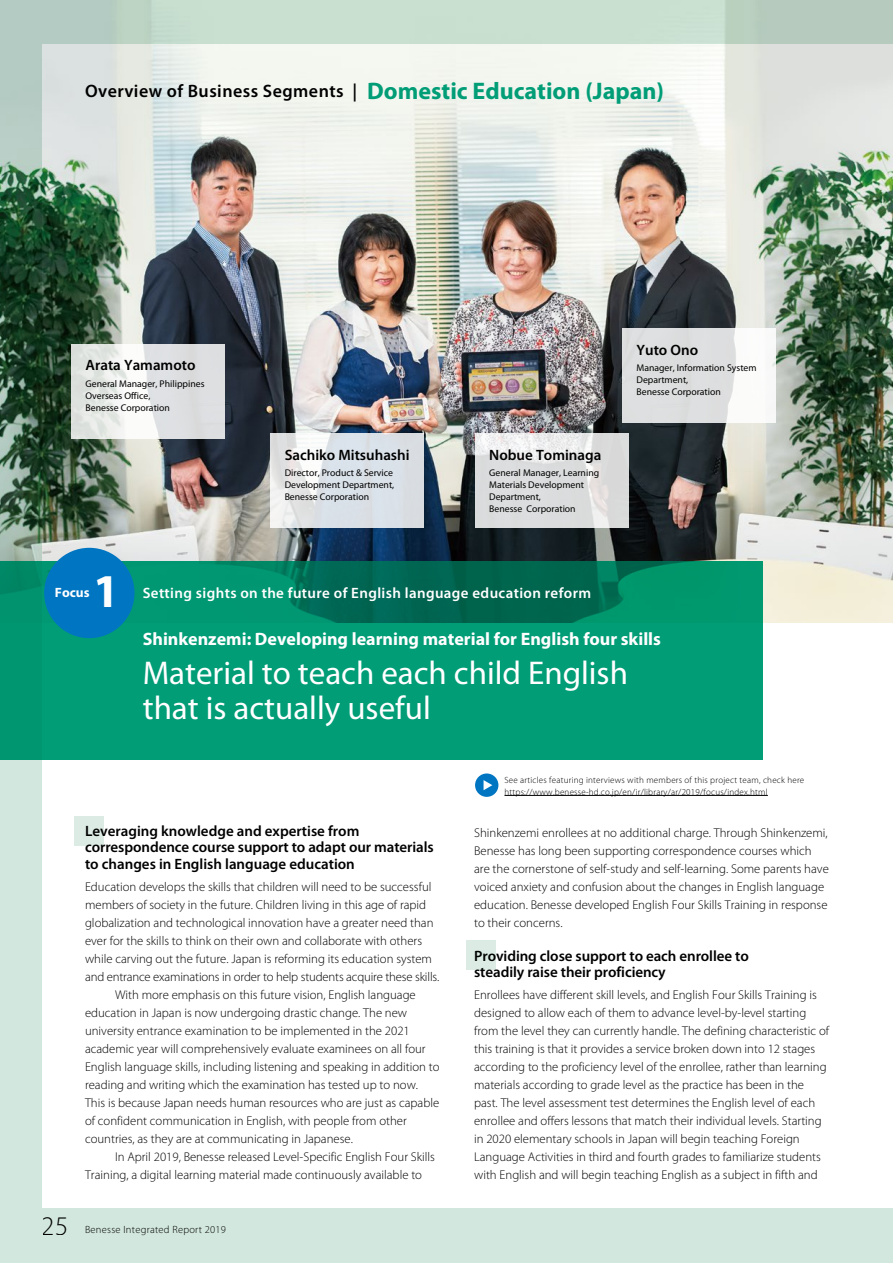
<style>
.page{position:relative;width:893px;height:1263px;background:#d2e7dd}
.page>*{position:absolute;margin:0;border:0;box-sizing:border-box;transform-origin:0 0}
.t1{font:700 47.25px "Myriad Pro";color:#fff}
.t2{font:33px/34.5px "Myriad Pro";color:#fff}
.t3{font:300 27px "Myriad Pro";color:#000}
.t4{font:700 18px "Myriad Pro";color:#fff}
.t5{font:600 18px "Myriad Pro";letter-spacing:.025em;color:#000}
.t6{font:600 15px/16.5px "Myriad Pro";color:#000}
.t7{font:600 15px "Myriad Pro";letter-spacing:.025em;color:#fff}
.t8{font:700 13.5px "Myriad Pro";color:#fff}
.t9{font:300 12.75px/18px "Myriad Pro";color:#000}
.t10{font:300 10.5px "Myriad Pro";letter-spacing:.025em;color:#000}
.t11{font:9.75px/12px "Myriad Pro";color:#000}
.t12{font:300 9px/12px "Myriad Pro";letter-spacing:.025em;color:#000}
.s1{font-weight:700;font-size:24px;color:#009d77}
</style>
<div class="page">
<div style="left:43px;top:44px;width:850px;height:1164px;background:#fff"></div>
<img style="left:0;top:0;width:893px;height:622px">
<svg style="left:475px;top:773px;width:23px;height:24px"></svg>
<hr style="left:504px;top:795px;width:264px;height:1px;background:#000">
<svg style="left:0;top:562px;width:763px;height:198px;background:#009470"></svg>
<div style="left:44px;top:548px;width:90px;height:90px;background:#0075c2;border-radius:50%"></div>
<div style="left:466px;top:941px;width:29px;height:29px;background:#dcece4"></div>
<div style="left:74px;top:816px;width:29px;height:29px;background:#dcece4"></div>
<svg style="left:270px;top:434px;width:154px;height:94px;background:#dfe3e8"></svg>
<svg style="left:475px;top:434px;width:154px;height:94px;background:#dfe0e0"></svg>
<svg style="left:622px;top:328px;width:154px;height:95px;fill:#dedfe0"></svg>
<svg style="left:71px;top:344px;width:154px;height:95px;fill:#dee1e2"></svg>
<h3 class="t5" style="left:85px;top:80px;width:580px">Overview of Business Segments | <span class="s1">Domestic Education (Japan)</span></h3>
<p class="t6" style="left:86px;top:357px;width:111px">Arata Yamamoto</p>
<p class="t11" style="left:86px;top:377px;width:120px">General Manager, Philippines<br>Overseas Office,<br>Benesse Corporation</p>
<p class="t6" style="left:285px;top:446px;width:126px">Sachiko Mitsuhashi</p>
<p class="t11" style="left:285px;top:467px;width:111px">Director, Product &amp; Service<br>Development Department,<br>Benesse Corporation</p>
<p class="t6" style="left:489px;top:446px;width:114px">Nobue Tominaga</p>
<p class="t11" style="left:489px;top:467px;width:111px">General Manager, Learning<br>Materials Development<br>Department,<br>Benesse Corporation</p>
<p class="t8" style="left:55px;top:583px;width:36px">Focus</p>
<h1 class="t1" style="left:93px;top:560px;width:28px">1</h1>
<p class="t7" style="left:143px;top:583px;width:450px">Setting sights on the future of English language education reform</p>
<p class="t6" style="left:636px;top:341px;width:63px">Yuto Ono</p>
<p class="t11" style="left:636px;top:362px;width:122px">Manager, Information System<br>Department,<br>Benesse Corporation</p>
<h3 class="t4" style="left:143px;top:627px;width:520px">Shinkenzemi: Developing learning material for English four skills</h3>
<h2 class="t2" style="left:143px;top:655px;width:487px">Material to teach each child English that is actually useful</h2>
<p class="t6" style="left:85px;top:822px;width:350px">Leveraging knowledge and expertise from correspondence course support to adapt our materials to changes in English language education</p>
<p class="t9" style="left:85px;top:877px;width:348px">Education develops the skills that children will need to be successful</p>
<p class="t9" style="left:85px;top:895px;width:343px">members of society in the future. Children living in this age of rapid</p>
<p class="t9" style="left:85px;top:913px;width:350px">globalization and technological innovation have a greater need than</p>
<p class="t9" style="left:85px;top:931px;width:339px">ever for the skills to think on their own and collaborate with others</p>
<p class="t9" style="left:85px;top:949px;width:348px">while carving out the future. Japan is reforming its education system</p>
<p class="t9" style="left:85px;top:967px;width:356px">and entrance examinations in order to help students acquire these skills.</p>
<p class="t9" style="left:115px;top:985px;width:302px">With more emphasis on this future vision, English language</p>
<p class="t9" style="left:85px;top:1003px;width:324px">education in Japan is now undergoing drastic change. The new</p>
<p class="t9" style="left:85px;top:1021px;width:326px">university entrance examination to be implemented in the 2021</p>
<p class="t9" style="left:85px;top:1039px;width:342px">academic year will comprehensively evaluate examinees on all four</p>
<p class="t9" style="left:85px;top:1057px;width:356px">English language skills, including listening and speaking in addition to</p>
<p class="t9" style="left:85px;top:1076px;width:335px">reading and writing which the examination has tested up to now.</p>
<p class="t9" style="left:85px;top:1094px;width:356px">This is because Japan needs human resources who are just as capable</p>
<p class="t9" style="left:85px;top:1112px;width:323px">of confident communication in English, with people from other</p>
<p class="t9" style="left:85px;top:1130px;width:269px">countries, as they are at communicating in Japanese.</p>
<p class="t9" style="left:115px;top:1148px;width:321px">In April 2019, Benesse released Level-Specific English Four Skills</p>
<p class="t9" style="left:85px;top:1166px;width:338px">Training, a digital learning material made continuously available to</p>
<h3 class="t3" style="left:42px;top:1211px;width:28px">25</h3>
<p class="t10" style="left:85px;top:1224px;width:142px">Benesse Integrated Report 2019</p>
<p class="t12" style="left:504px;top:774px;width:301px">See articles featuring interviews with members of this project team, check here https://www.benesse-hd.co.jp/en/ir/library/ar/2019/focus/index.html</p>
<p class="t9" style="left:474px;top:823px;width:356px">Shinkenzemi enrollees at no additional charge. Through Shinkenzemi, Benesse has long been supporting correspondence courses which are the cornerstone of self-study and self-learning. Some parents have voiced anxiety and confusion about the changes in English language education. Benesse developed English Four Skills Training in response to their concerns.</p>
<p class="t6" style="left:474px;top:947px;width:276px">Providing close support to each enrollee to steadily raise their proficiency</p>
<p class="t9" style="left:474px;top:986px;width:356px">Enrollees have different skill levels, and English Four Skills Training is designed to allow each of them to advance level-by-level starting from the level they can currently handle. The defining characteristic of this training is that it provides a service broken down into 12 stages according to the proficiency level of the enrollee, rather than learning materials according to grade level as the practice has been in the past. The level assessment test determines the English level of each enrollee and offers lessons that match their individual levels. Starting in 2020 elementary schools in Japan will begin teaching Foreign Language Activities in third and fourth grades to familiarize students with English and will begin teaching English as a subject in fifth and</p>
</div>
